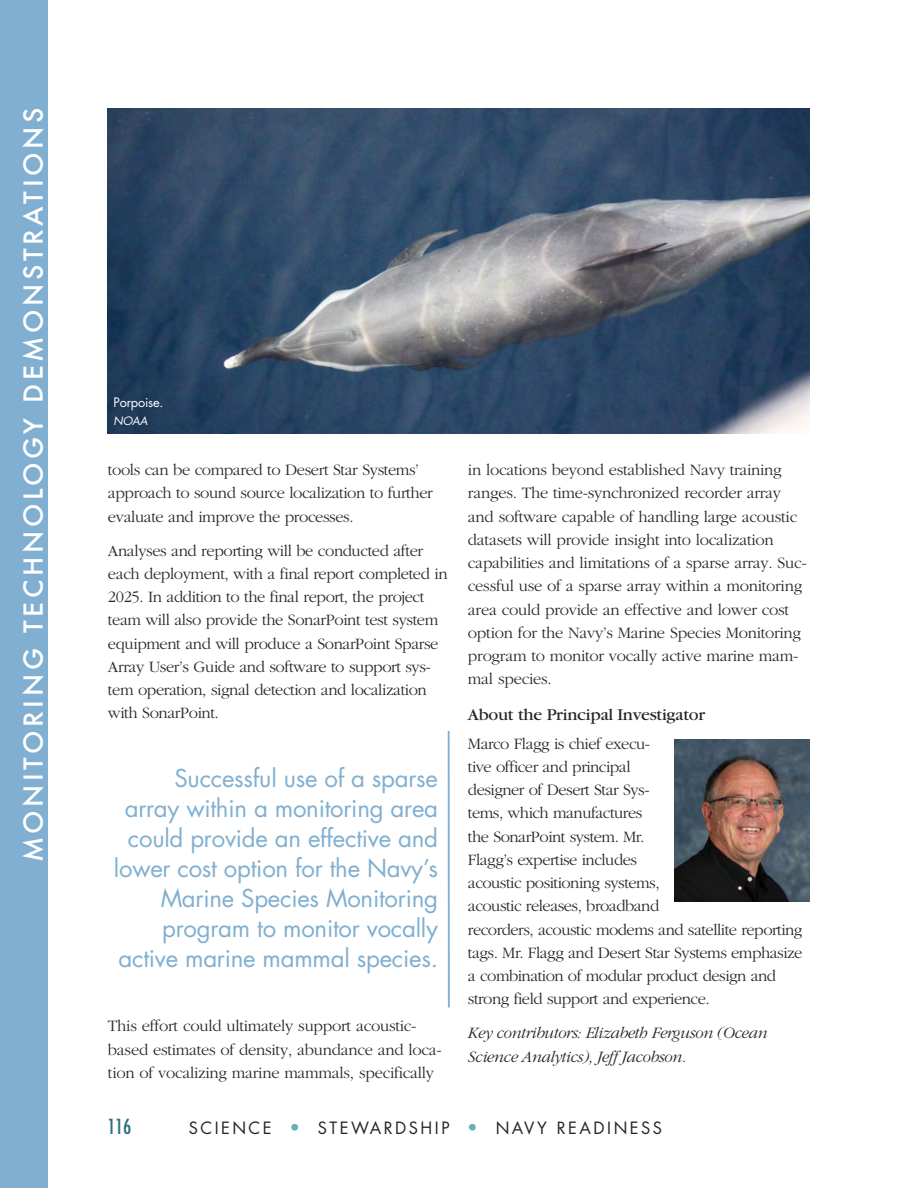
<style>
.page{position:relative;width:918px;height:1188px;background:#fff}
.page>*{position:absolute;margin:0;border:0;box-sizing:border-box;transform-origin:0 0}
.t1{font:500 25.5px "Futura";letter-spacing:.135em;color:#fff}
.t2{font:24px/30px "Futura";letter-spacing:-.01em;color:#80afd1;text-align:right}
.t3{font:condensed 20.25px "Futura";color:#30707e}
.t4{font:17.25px "Garamond";letter-spacing:-.015em;color:#272526;scale:1.05 1}
.t5{font:300 16.5px/23.2px "Garamond";letter-spacing:-.025em;color:#272526}
.t6{font:italic 300 16.5px/23.2px "Garamond";letter-spacing:-.025em;color:#272526}
.t7{font:16.5px "Futura";letter-spacing:.15em;color:#272526}
.t8{font:12.75px "Futura";letter-spacing:-.015em;color:#fff}
.t9{font:italic 11.25px "Futura";color:#fff}
.s1{font-size:18px;color:#6daeb6}
</style>
<div class="page">
<img style="left:675px;top:740px;width:135px;height:162px">
<img style="left:108px;top:108px;width:702px;height:326px">
<hr style="left:448px;top:731px;width:2px;height:276px;background:#80afd1">
<div style="left:0;top:0;width:47px;height:1188px;background:#80afd1"></div>
<p class="t1" style="left:16px;top:862px;width:756px;rotate:-90deg">MONITORING TECHNOLOGY DEMONSTRATIONS</p>
<p class="t8" style="left:114px;top:397px;width:51px">Porpoise.</p>
<p class="t9" style="left:114px;top:416px;width:37px">NOAA</p>
<p class="t5" style="left:108px;top:459px;width:326px">tools can be compared to Desert Star Systems’ approach to sound source localization to further evaluate and improve the processes.</p>
<p class="t5" style="left:108px;top:540px;width:341px">Analyses and reporting will be conducted after each deployment, with a final report completed in 2025. In addition to the final report, the project team will also provide the SonarPoint test system equipment and will produce a SonarPoint Sparse Array User’s Guide and software to support sys&shy;tem operation, signal detection and localization with SonarPoint.</p>
<p class="t2" style="left:174px;top:765px;width:265px">Successful use of a sparse</p>
<p class="t2" style="left:114px;top:795px;width:326px">array within a monitoring area could provide an effective and lower cost option for the Navy’s<br>Marine Species Monitoring program to monitor vocally active marine mammal species.</p>
<p class="t5" style="left:108px;top:1016px;width:335px">This effort could ultimately support acoustic&shy;based estimates of density, abundance and loca&shy;tion of vocalizing marine mammals, specifically</p>
<p class="t5" style="left:468px;top:459px;width:340px">in locations beyond established Navy training ranges. The time-synchronized recorder array and software capable of handling large acoustic datasets will provide insight into localization capabilities and limitations of a sparse array. Suc&shy;cessful use of a sparse array within a monitoring area could provide an effective and lower cost option for the Navy’s Marine Species Monitoring program to monitor vocally active marine mam&shy;mal species.</p>
<p class="t4" style="left:468px;top:709px;width:227px">About the Principal Investigator</p>
<p class="t5" style="left:468px;top:733px;width:336px">Marco Flagg is chief execu-<br>tive officer and principal<br>designer of Desert Star Sys-<br>tems, which manufactures<br>the SonarPoint system. Mr.<br>Flagg’s expertise includes<br>acoustic positioning systems,<br>acoustic releases, broadband<br>recorders, acoustic modems and satellite reporting tags. Mr. Flagg and Desert Star Systems emphasize a combination of modular product design and strong field support and experience.</p>
<p class="t6" style="left:468px;top:1023px;width:301px">Key contributors: Elizabeth Ferguson (Ocean<br>Science Analytics), Jeff Jacobson.</p>
<p class="t3" style="left:107px;top:1117px;width:25px">116</p>
<p class="t7" style="left:189px;top:1120px;width:475px">SCIENCE <span class="s1">•</span> STEWARDSHIP <span class="s1">•</span> NAVY READINESS</p>
</div>
